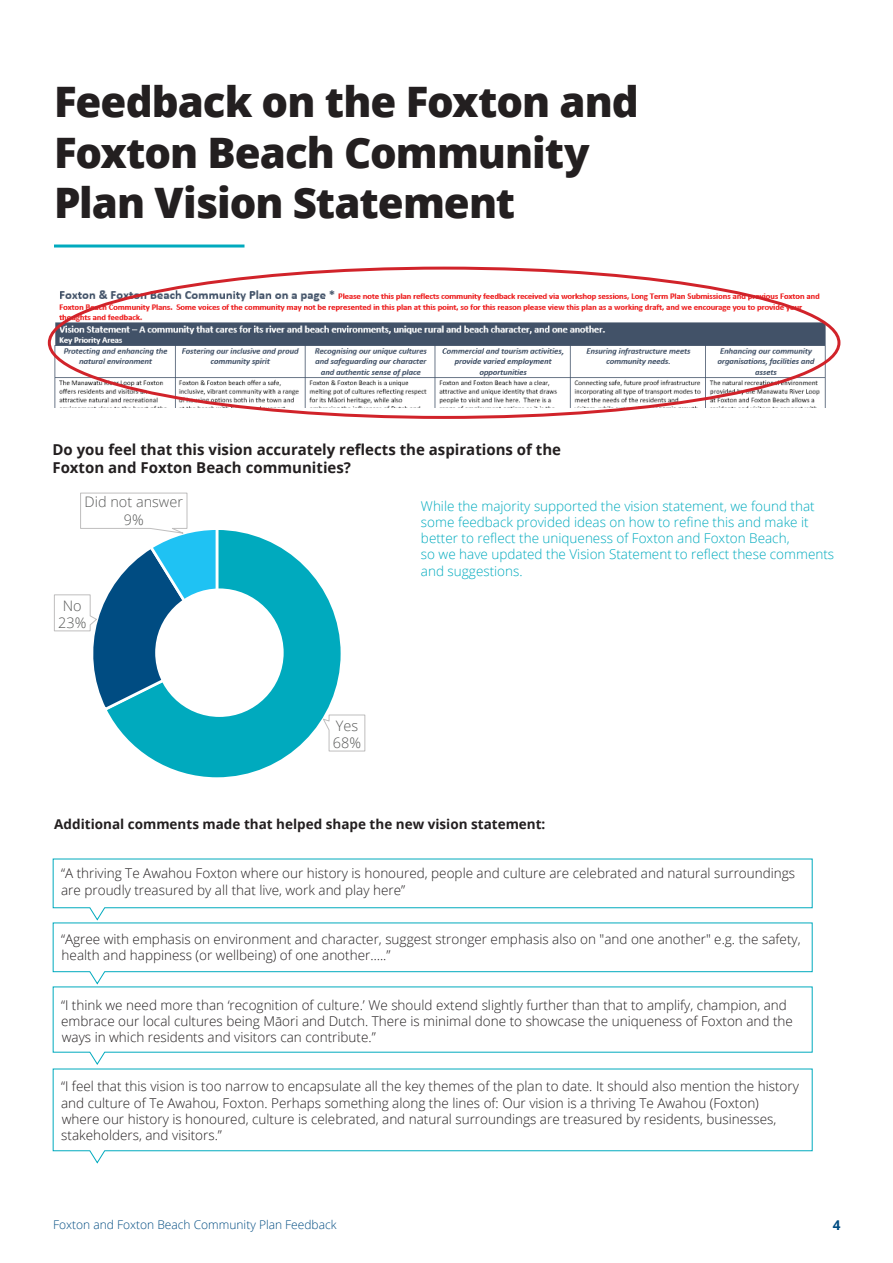
<style>
.page{position:relative;width:893px;height:1263px;background:#fff}
.page>*{position:absolute;margin:0;border:0;box-sizing:border-box;transform-origin:0 0}
.t1{font:800 42px/50.4px "Open Sans";letter-spacing:-.025em;color:#231f20}
.t2{font:700 15px/18px "Open Sans";color:#231f20}
.t3{font:300 14.4px/17.4px "Open Sans";color:#595a59;text-align:center}
.t4{font:300 13.5px/16.2px "Open Sans";color:#231f20}
.t5{font:300 13.5px/16.2px "Open Sans";color:#00aabe}
.t6{font:700 13.5px "Open Sans";color:#231f20}
.t7{font:700 13.5px "Open Sans";color:#004c82}
.t8{font:300 12px "Open Sans";color:#004c82}
</style>
<div class="page">
<hr style="left:54px;top:244px;width:190px;height:3px;background:#00aabe">
<img style="left:47px;top:278px;width:787px;height:129px">
<svg style="left:108px;top:530px;width:233px;height:248px"></svg>
<svg style="left:322px;top:714px;width:44px;height:38px"></svg>
<svg style="left:54px;top:492px;width:167px;height:221px"></svg>
<div style="left:155px;top:588px;width:129px;height:129px;background:#fff;border-radius:50%"></div>
<svg style="left:53px;top:859px;width:759px;height:61px"></svg>
<svg style="left:53px;top:923px;width:759px;height:61px"></svg>
<svg style="left:53px;top:987px;width:759px;height:78px"></svg>
<svg style="left:53px;top:1069px;width:759px;height:94px"></svg>
<h1 class="t1" style="left:54px;top:75px;width:586px">Feedback on the Foxton and<br>Foxton Beach Community<br>Plan Vision Statement</h1>
<p class="t2" style="left:52px;top:440px;width:510px">Do you feel that this vision accurately reflects the aspirations of the<br>Foxton and Foxton Beach communities?</p>
<p class="t5" style="left:421px;top:497px;width:415px">While the majority supported the vision statement, we found that some feedback provided ideas on how to refine this and make it better to reflect the uniqueness of Foxton and Foxton Beach,<br>so we have updated the Vision Statement to reflect these comments and suggestions.</p>
<p class="t3" style="left:85px;top:493px;width:100px">Did not answer<br>9%</p>
<p class="t3" style="left:58px;top:596px;width:30px">No<br>23%</p>
<p class="t3" style="left:333px;top:716px;width:30px;text-align:left">Yes<br>68%</p>
<p class="t6" style="left:54px;top:814px;width:493px">Additional comments made that helped shape the new vision statement:</p>
<p class="t4" style="left:61px;top:865px;width:736px">“A thriving Te Awahou Foxton where our history is honoured, people and culture are celebrated and natural surroundings are proudly treasured by all that live, work and play here”</p>
<p class="t4" style="left:61px;top:930px;width:741px">“Agree with emphasis on environment and character, suggest stronger emphasis also on "and one another" e.g. the safety, health and happiness (or wellbeing) of one another…..”</p>
<p class="t4" style="left:61px;top:996px;width:733px">“I think we need more than ‘recognition of culture.’ We should extend slightly further than that to amplify, champion, and embrace our local cultures being Māori and Dutch. There is minimal done to showcase the uniqueness of Foxton and the ways in which residents and visitors can contribute.”</p>
<p class="t4" style="left:61px;top:1078px;width:739px">“I feel that this vision is too narrow to encapsulate all the key themes of the plan to date. It should also mention the history and culture of Te Awahou, Foxton. Perhaps something along the lines of: Our vision is a thriving Te Awahou (Foxton) where our history is honoured, culture is celebrated, and natural surroundings are treasured by residents, businesses, stakeholders, and visitors.”</p>
<p class="t8" style="left:53px;top:1217px;width:285px">Foxton and Foxton Beach Community Plan Feedback</p>
<p class="t7" style="left:833px;top:1216px;width:9px">4</p>
</div>
